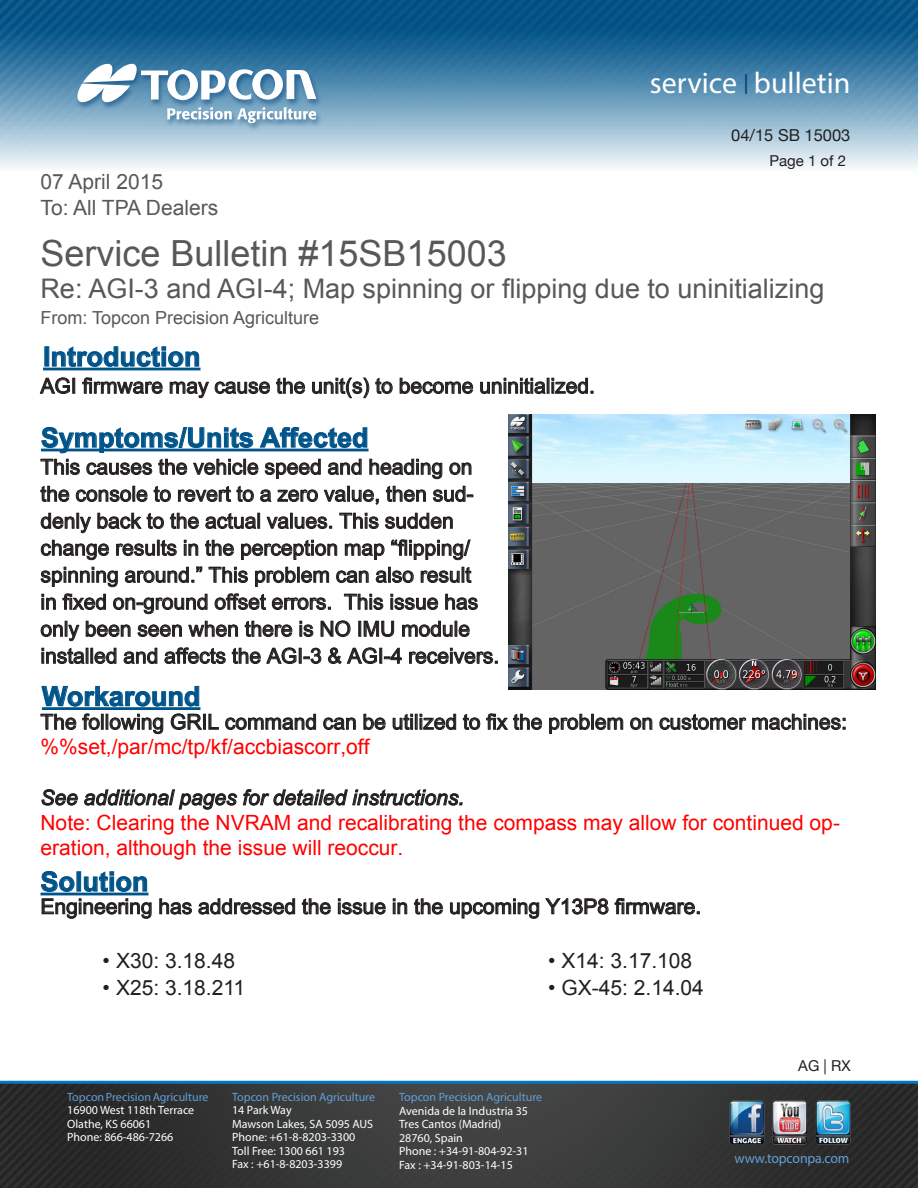
<style>
.page{position:relative;width:918px;height:1188px;background:#fff}
.page>*{position:absolute;margin:0;border:0;box-sizing:border-box;transform-origin:0 0}
.t1{font:36px "Arial";color:#57585a}
.t2{font:30px "Myriad Pro";color:#fff}
.t3{font:27px "Arial";color:#57585a}
.t4{font:700 27px "Arial";color:#01548a}
.t5{font:21px/27px "Arial";color:#231f20}
.t6{font:21px/25.2px "Arial";color:#f00}
.t7{font:italic 21px "Arial";color:#231f20}
.t8{font:21px "Arial";color:#57585a}
.t9{font:18px "Arial";color:#57585a}
.t10{font:16.5px "Helvetica Neue";color:#231f20}
.t11{font:15px "Helvetica Neue";color:#231f20}
.t12{font:14.25px "Myriad Pro";letter-spacing:-.01em;color:#629fd5}
.t13{font:12px/13.5px "Myriad Pro";color:#fff}
.t14{font:12px "Myriad Pro";color:#629fd5}
.s1{font-size:19.8px;color:#003d78}
</style>
<div class="page">
<img style="left:0;top:1084px;width:918px;height:104px">
<img style="left:725px;top:1098px;width:130px;height:50px">
<hr style="left:0;top:1081px;width:918px;height:3px;background:#0079c2">
<img style="left:0;top:0;width:918px;height:168px">
<div style="left:74px;top:64px;width:248px;height:68px;background:#003d78;opacity:.5"></div>
<svg style="left:76px;top:64px;width:240px;height:59px"></svg>
<svg style="left:40px;top:377px;width:35px;height:17px"></svg>
<svg style="left:82px;top:377px;width:81px;height:17px"></svg>
<svg style="left:169px;top:381px;width:101px;height:17px"></svg>
<svg style="left:276px;top:378px;width:29px;height:16px"></svg>
<svg style="left:312px;top:377px;width:81px;height:21px"></svg>
<svg style="left:399px;top:378px;width:74px;height:16px"></svg>
<svg style="left:480px;top:378px;width:113px;height:16px"></svg>
<svg style="left:392px;top:459px;width:51px;height:20px"></svg>
<svg style="left:449px;top:462px;width:23px;height:13px"></svg>
<svg style="left:40px;top:486px;width:30px;height:16px"></svg>
<svg style="left:76px;top:486px;width:95px;height:16px"></svg>
<svg style="left:178px;top:486px;width:76px;height:16px"></svg>
<svg style="left:260px;top:489px;width:11px;height:13px"></svg>
<svg style="left:277px;top:489px;width:41px;height:13px"></svg>
<svg style="left:324px;top:486px;width:55px;height:19px"></svg>
<svg style="left:386px;top:486px;width:40px;height:16px"></svg>
<svg style="left:433px;top:486px;width:40px;height:16px"></svg>
<svg style="left:40px;top:513px;width:51px;height:20px"></svg>
<svg style="left:97px;top:513px;width:67px;height:16px"></svg>
<svg style="left:170px;top:513px;width:29px;height:16px"></svg>
<svg style="left:205px;top:513px;width:55px;height:16px"></svg>
<svg style="left:266px;top:513px;width:66px;height:16px"></svg>
<svg style="left:339px;top:513px;width:40px;height:16px"></svg>
<svg style="left:385px;top:513px;width:68px;height:16px"></svg>
<svg style="left:41px;top:540px;width:68px;height:20px"></svg>
<svg style="left:116px;top:540px;width:61px;height:16px"></svg>
<svg style="left:184px;top:540px;width:15px;height:16px"></svg>
<svg style="left:205px;top:540px;width:29px;height:16px"></svg>
<svg style="left:241px;top:540px;width:96px;height:20px"></svg>
<svg style="left:345px;top:543px;width:40px;height:17px"></svg>
<svg style="left:391px;top:539px;width:80px;height:21px"></svg>
<svg style="left:40px;top:567px;width:78px;height:20px"></svg>
<svg style="left:125px;top:566px;width:123px;height:17px"></svg>
<svg style="left:255px;top:567px;width:74px;height:20px"></svg>
<svg style="left:336px;top:570px;width:33px;height:13px"></svg>
<svg style="left:376px;top:567px;width:38px;height:16px"></svg>
<svg style="left:420px;top:567px;width:52px;height:16px"></svg>
<svg style="left:42px;top:594px;width:14px;height:16px"></svg>
<svg style="left:62px;top:593px;width:44px;height:17px"></svg>
<svg style="left:113px;top:594px;width:95px;height:20px"></svg>
<svg style="left:214px;top:593px;width:52px;height:17px"></svg>
<svg style="left:272px;top:597px;width:58px;height:13px"></svg>
<svg style="left:344px;top:594px;width:40px;height:16px"></svg>
<svg style="left:391px;top:594px;width:47px;height:16px"></svg>
<svg style="left:445px;top:594px;width:33px;height:16px"></svg>
<svg style="left:40px;top:621px;width:91px;height:20px"></svg>
<svg style="left:137px;top:624px;width:45px;height:13px"></svg>
<svg style="left:188px;top:621px;width:50px;height:16px"></svg>
<svg style="left:244px;top:621px;width:49px;height:16px"></svg>
<svg style="left:300px;top:621px;width:14px;height:16px"></svg>
<svg style="left:320px;top:620px;width:31px;height:17px"></svg>
<svg style="left:359px;top:621px;width:35px;height:16px"></svg>
<svg style="left:402px;top:621px;width:68px;height:16px"></svg>
<svg style="left:42px;top:648px;width:75px;height:16px"></svg>
<svg style="left:123px;top:648px;width:35px;height:16px"></svg>
<svg style="left:164px;top:647px;width:62px;height:17px"></svg>
<svg style="left:232px;top:647px;width:90px;height:17px"></svg>
<svg style="left:328px;top:647px;width:74px;height:17px"></svg>
<svg style="left:409px;top:648px;width:88px;height:16px"></svg>
<svg style="left:40px;top:427px;width:352px;height:52px"></svg>
<hr style="left:42px;top:707px;width:158px;height:3px;background:#01548a">
<svg style="left:41px;top:686px;width:159px;height:21px"></svg>
<hr style="left:41px;top:893px;width:107px;height:2px;background:#01548a">
<svg style="left:41px;top:871px;width:34px;height:21px"></svg>
<div style="left:77px;top:872px;width:4px;height:19px;border:1px solid #01548a"></div>
<svg style="left:84px;top:871px;width:63px;height:21px"></svg>
<svg style="left:40px;top:713px;width:124px;height:21px"></svg>
<svg style="left:170px;top:713px;width:49px;height:17px"></svg>
<svg style="left:225px;top:714px;width:91px;height:16px"></svg>
<svg style="left:323px;top:717px;width:33px;height:13px"></svg>
<svg style="left:363px;top:714px;width:23px;height:16px"></svg>
<svg style="left:392px;top:714px;width:64px;height:16px"></svg>
<svg style="left:463px;top:713px;width:79px;height:17px"></svg>
<svg style="left:549px;top:714px;width:75px;height:20px"></svg>
<svg style="left:630px;top:717px;width:23px;height:13px"></svg>
<svg style="left:659px;top:714px;width:186px;height:16px"></svg>
<svg style="left:41px;top:789px;width:37px;height:17px"></svg>
<svg style="left:84px;top:789px;width:153px;height:21px"></svg>
<svg style="left:243px;top:789px;width:220px;height:17px"></svg>
<svg style="left:41px;top:898px;width:111px;height:21px"></svg>
<svg style="left:159px;top:898px;width:33px;height:17px"></svg>
<svg style="left:198px;top:898px;width:97px;height:17px"></svg>
<svg style="left:302px;top:898px;width:29px;height:17px"></svg>
<svg style="left:338px;top:899px;width:48px;height:16px"></svg>
<svg style="left:393px;top:899px;width:15px;height:16px"></svg>
<svg style="left:414px;top:898px;width:29px;height:17px"></svg>
<svg style="left:450px;top:898px;width:249px;height:21px"></svg>
<hr style="left:43px;top:368px;width:158px;height:2px;background:#01548a">
<svg style="left:52px;top:346px;width:147px;height:21px"></svg>
<img style="left:509px;top:415px;width:367px;height:275px">
<h2 class="t2" style="left:650px;top:64px;width:202px">service <span class="s1">|</span> bulletin</h2>
<p class="t10" style="left:731px;top:123px;width:121px">04/15 SB 15003</p>
<p class="t11" style="left:770px;top:150px;width:78px">Page 1 of 2</p>
<p class="t8" style="left:40px;top:168px;width:124px">07 April 2015</p>
<p class="t8" style="left:40px;top:194px;width:179px">To: All TPA Dealers</p>
<p class="t1" style="left:40px;top:230px;width:468px">Service Bulletin #15SB15003</p>
<p class="t3" style="left:40px;top:271px;width:785px">Re: AGI-3 and AGI-4; Map spinning or flipping due to uninitializing</p>
<p class="t9" style="left:40px;top:306px;width:280px">From: Topcon Precision Agriculture</p>
<p class="t4" style="left:43px;top:339px;width:159px">Introduction</p>
<p class="t5" style="left:40px;top:373px;width:556px">AGI firmware may cause the unit(s) to become uninitialized.</p>
<p class="t4" style="left:41px;top:420px;width:329px">Symptoms/Units Affected</p>
<p class="t5" style="left:40px;top:454px;width:460px">This causes the vehicle speed and heading on the console to revert to a zero value, then sud&shy;denly back to the actual values. This sudden change results in the perception map “flipping/ spinning around.” This problem can also result<br>in fixed on-ground offset errors. This issue has only been seen when there is NO IMU module installed and affects the AGI-3 &amp; AGI-4 receivers.</p>
<p class="t4" style="left:42px;top:678px;width:160px">Workaround</p>
<p class="t5" style="left:40px;top:709px;width:808px">The following GRIL command can be utilized to fix the problem on customer machines:</p>
<p class="t6" style="left:40px;top:735px;width:331px">%%set,/par/mc/tp/kf/accbiascorr,off</p>
<p class="t7" style="left:40px;top:784px;width:425px">See additional pages for detailed instructions.</p>
<p class="t6" style="left:40px;top:810px;width:801px">Note: Clearing the NVRAM and recalibrating the compass may allow for continued op&shy;eration, although the issue will reoccur.</p>
<p class="t5" style="left:40px;top:893px;width:662px">Engineering has addressed the issue in the upcoming Y13P8 firmware.</p>
<p class="t5" style="left:548px;top:948px;width:146px">• X14: 3.17.108</p>
<p class="t5" style="left:548px;top:975px;width:157px">• GX-45: 2.14.04</p>
<p class="t4" style="left:41px;top:864px;width:110px">Solution</p>
<p class="t5" style="left:103px;top:948px;width:134px">• X30: 3.18.48</p>
<p class="t5" style="left:103px;top:975px;width:144px">• X25: 3.18.211</p>
<p class="t14" style="left:67px;top:1089px;width:143px">Topcon Precision Agriculture</p>
<p class="t13" style="left:67px;top:1103px;width:129px">16900 West 118th Terrace<br>Olathe, KS 66061<br>Phone: 866-486-7266</p>
<p class="t14" style="left:232px;top:1089px;width:145px">Topcon Precision Agriculture</p>
<p class="t13" style="left:232px;top:1103px;width:143px">14 Park Way<br>Mawson Lakes, SA 5095 AUS<br>Phone: +61-8-8203-3300<br>Toll Free: 1300 661 193<br>Fax : +61-8-8203-3399</p>
<p class="t14" style="left:399px;top:1090px;width:145px">Topcon Precision Agriculture</p>
<p class="t13" style="left:399px;top:1104px;width:131px">Avenida de la Industria 35<br>Tres Cantos (Madrid)<br>28760, Spain<br>Phone : +34-91-804-92-31<br>Fax : +34-91-803-14-15</p>
<p class="t11" style="left:798px;top:1055px;width:54px">AG | RX</p>
<p class="t12" style="left:734px;top:1149px;width:117px">www.topconpa.com</p>
</div>
